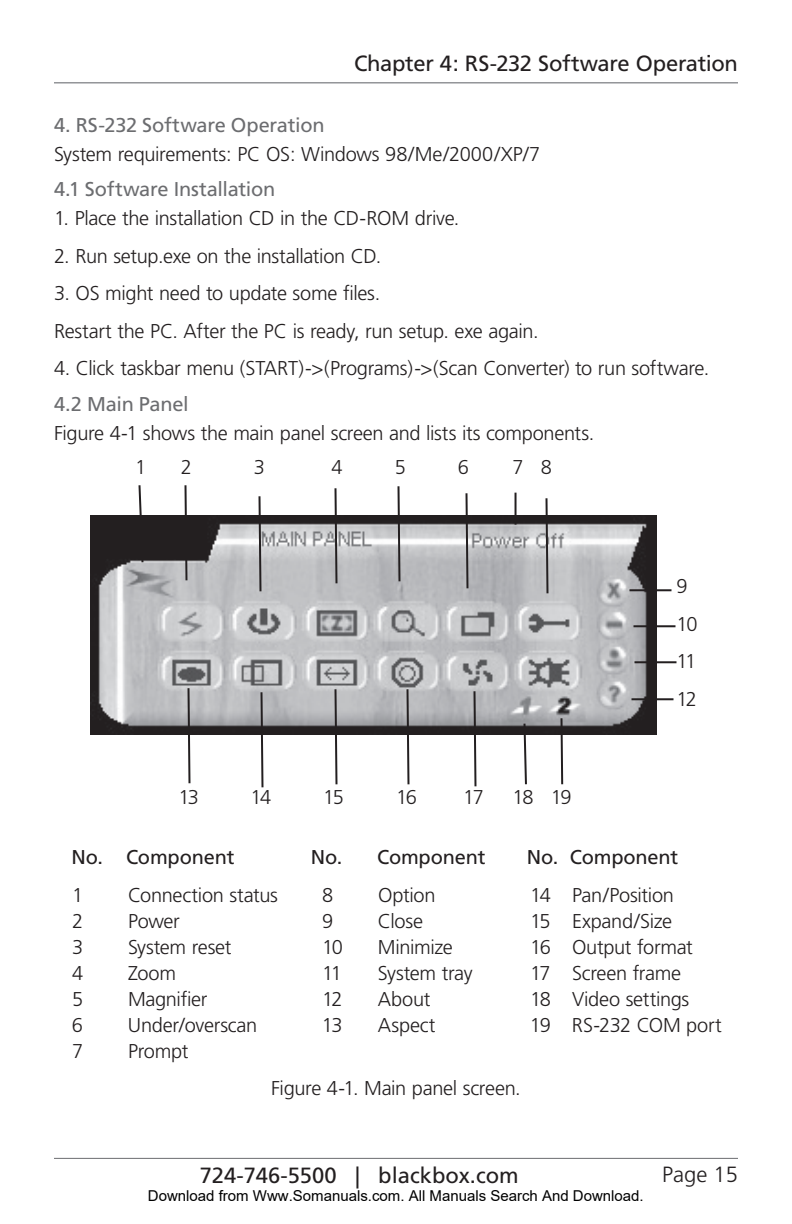
<style>
.page{position:relative;width:792px;height:1224px;background:#fff}
.page>*{position:absolute;margin:0;border:0;box-sizing:border-box;transform-origin:0 0}
.t1{font:22px "Frutiger";letter-spacing:-.005em;color:#231f20}
.t2{font:300 22px "Frutiger";color:#231f20}
.t3{font:300 20px/37.6px "Frutiger";letter-spacing:-.015em;color:#231f20}
.t4{font:20px "Frutiger";letter-spacing:-.01em;color:#231f20}
.t5{font:20px "Frutiger";letter-spacing:-.015em;color:#6c6d70}
.t6{font:15px "Arial";color:#000}
.s1{font-weight:400;color:#6c6d70}
</style>
<div class="page">
<hr style="left:54px;top:1158px;width:684px;height:1px;background:#6c6d70">
<hr style="left:54px;top:82px;width:684px;height:2px;background:#939598">
<img style="left:90px;top:515px;width:566px;height:219px">
<svg style="left:137px;top:485px;width:8px;height:79px"></svg>
<svg style="left:183px;top:485px;width:6px;height:97px"></svg>
<svg style="left:544px;top:498px;width:6px;height:97px"></svg>
<svg style="left:464px;top:493px;width:6px;height:97px"></svg>
<svg style="left:396px;top:486px;width:6px;height:97px"></svg>
<svg style="left:333px;top:488px;width:6px;height:97px"></svg>
<svg style="left:257px;top:496px;width:6px;height:97px"></svg>
<svg style="left:559px;top:716px;width:5px;height:69px"></svg>
<svg style="left:522px;top:722px;width:6px;height:63px"></svg>
<svg style="left:472px;top:689px;width:6px;height:98px"></svg>
<svg style="left:405px;top:687px;width:6px;height:98px"></svg>
<svg style="left:186px;top:686px;width:6px;height:98px"></svg>
<svg style="left:333px;top:687px;width:6px;height:98px"></svg>
<svg style="left:259px;top:690px;width:6px;height:98px"></svg>
<hr style="left:630px;top:589px;width:42px;height:2px;background:#231f20">
<hr style="left:634px;top:625px;width:42px;height:2px;background:#231f20">
<hr style="left:632px;top:698px;width:42px;height:2px;background:#231f20">
<hr style="left:634px;top:661px;width:42px;height:2px;background:#231f20">
<hr style="left:515px;top:493px;width:2px;height:32px;background:#231f20">
<p class="t1" style="left:354px;top:50px;width:385px">Chapter 4: RS-232 Software Operation</p>
<p class="t3" style="left:54px;top:111px;width:488px;line-height:28.8px"><span class="s1">4. RS-232 Software Operation<br></span>System requirements: PC OS: Windows 98/Me/2000/XP/7</p>
<p class="t5" style="left:54px;top:178px;width:223px">4.1 Software Installation</p>
<p class="t3" style="left:54px;top:200px;width:407px">1. Place the installation CD in the CD-ROM drive.</p>
<p class="t3" style="left:54px;top:237px;width:329px">2. Run setup.exe on the installation CD.</p>
<p class="t3" style="left:54px;top:275px;width:486px">3. OS might need to update some files.<br>Restart the PC. After the PC is ready, run setup. exe again.</p>
<p class="t3" style="left:54px;top:351px;width:657px;line-height:35.6px">4. Click taskbar menu (START)-&gt;(Programs)-&gt;(Scan Converter) to run software.<br><span class="s1">4.2 Main Panel</span></p>
<p class="t3" style="left:54px;top:414px;width:542px">Figure 4-1 shows the main panel screen and lists its components.</p>
<p class="t3" style="left:135px;top:449px;width:13px">1</p>
<p class="t3" style="left:181px;top:449px;width:13px">2</p>
<p class="t3" style="left:254px;top:449px;width:13px">3</p>
<p class="t3" style="left:332px;top:449px;width:13px">4</p>
<p class="t3" style="left:395px;top:449px;width:13px">5</p>
<p class="t3" style="left:458px;top:449px;width:13px">6</p>
<p class="t3" style="left:513px;top:449px;width:41px">7 8</p>
<p class="t3" style="left:178px;top:779px;width:22px">13</p>
<p class="t3" style="left:250px;top:779px;width:22px">14</p>
<p class="t3" style="left:323px;top:779px;width:22px">15</p>
<p class="t3" style="left:396px;top:779px;width:22px">16</p>
<p class="t3" style="left:463px;top:779px;width:22px">17</p>
<p class="t3" style="left:513px;top:779px;width:61px">18 19</p>
<p class="t3" style="left:676px;top:568px;width:23px">9<br>10<br>11<br>12</p>
<p class="t4" style="left:71px;top:845px;width:165px">No. Component</p>
<p class="t4" style="left:311px;top:845px;width:176px">No. Component</p>
<p class="t4" style="left:527px;top:845px;width:153px">No. Component</p>
<p class="t3" style="left:72px;top:876px;width:13px">1</p>
<p class="t3" style="left:128px;top:876px;width:151px">Connection status</p>
<p class="t3" style="left:322px;top:876px;width:13px">8</p>
<p class="t3" style="left:378px;top:876px;width:59px">Option</p>
<p class="t3" style="left:530px;top:876px;width:145px">14 Pan/Position</p>
<p class="t3" style="left:72px;top:902px;width:13px">2</p>
<p class="t3" style="left:128px;top:902px;width:53px">Power</p>
<p class="t3" style="left:322px;top:902px;width:13px">9</p>
<p class="t3" style="left:378px;top:902px;width:47px">Close</p>
<p class="t3" style="left:530px;top:902px;width:144px">15 Expand/Size</p>
<p class="t3" style="left:72px;top:928px;width:13px">3</p>
<p class="t3" style="left:128px;top:928px;width:105px">System reset</p>
<p class="t3" style="left:322px;top:928px;width:23px">10</p>
<p class="t3" style="left:378px;top:928px;width:76px">Minimize</p>
<p class="t3" style="left:530px;top:928px;width:164px">16 Output format</p>
<p class="t3" style="left:72px;top:954px;width:13px">4</p>
<p class="t3" style="left:128px;top:954px;width:50px">Zoom</p>
<p class="t3" style="left:322px;top:954px;width:21px">11</p>
<p class="t3" style="left:378px;top:954px;width:96px">System tray</p>
<p class="t3" style="left:530px;top:954px;width:153px">17 Screen frame</p>
<p class="t3" style="left:72px;top:980px;width:13px">5</p>
<p class="t3" style="left:128px;top:980px;width:81px">Magnifier</p>
<p class="t3" style="left:322px;top:980px;width:22px">12</p>
<p class="t3" style="left:378px;top:980px;width:54px">About</p>
<p class="t3" style="left:530px;top:980px;width:161px">18 Video settings</p>
<p class="t3" style="left:72px;top:1006px;width:13px">6</p>
<p class="t3" style="left:128px;top:1006px;width:131px">Under/overscan</p>
<p class="t3" style="left:322px;top:1006px;width:22px">13</p>
<p class="t3" style="left:378px;top:1006px;width:59px">Aspect</p>
<p class="t3" style="left:530px;top:1006px;width:193px">19 RS-232 COM port</p>
<p class="t3" style="left:72px;top:1032px;width:13px">7</p>
<p class="t3" style="left:128px;top:1032px;width:62px">Prompt</p>
<p class="t3" style="left:271px;top:1070px;width:251px">Figure 4-1. Main panel screen.</p>
<p class="t1" style="left:200px;top:1163px;width:321px">724-746-5500 | blackbox.com</p>
<p class="t2" style="left:662px;top:1162px;width:77px">Page 15</p>
<p class="t6" style="left:148px;top:1187px;width:497px">Download from Www.Somanuals.com. All Manuals Search And Download.</p>
</div>
